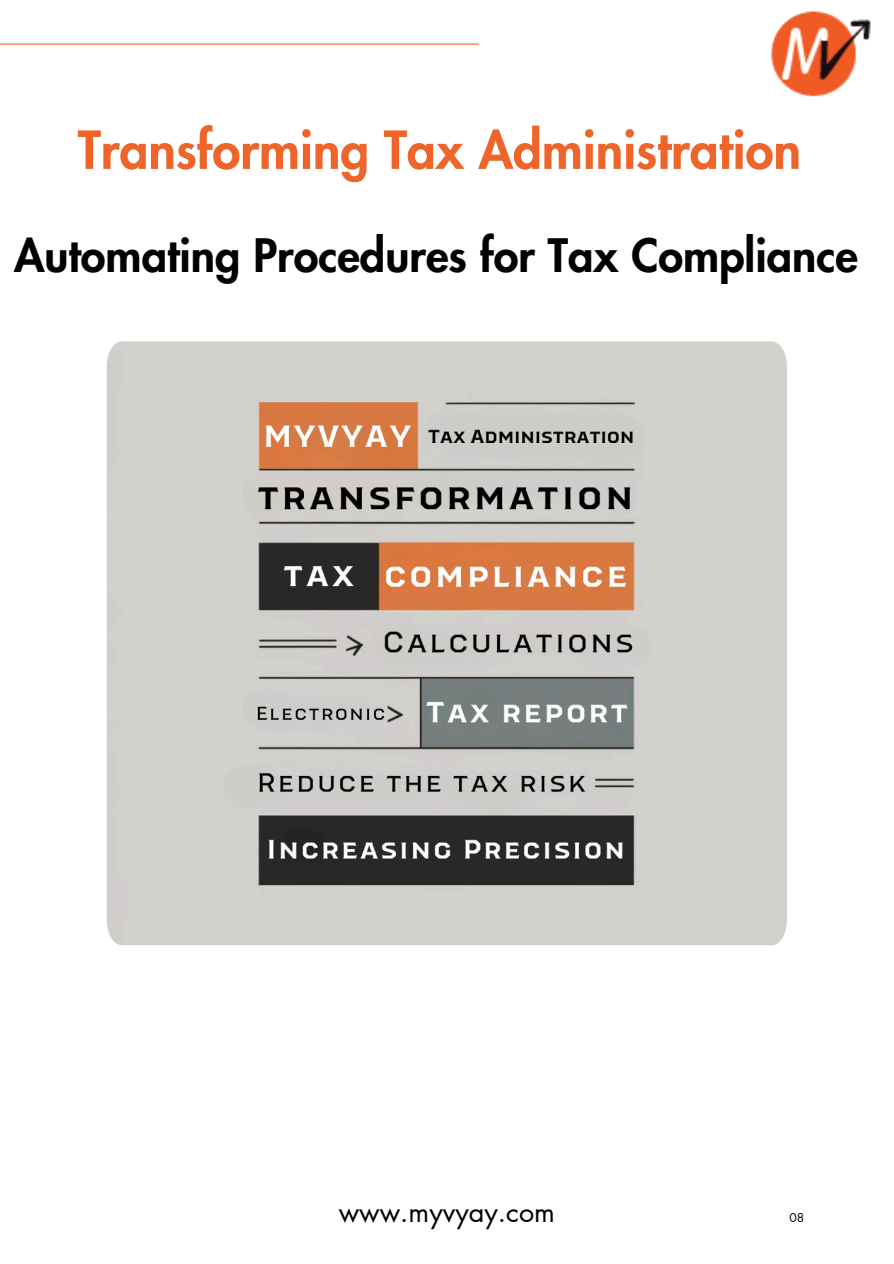
<style>
.page{position:relative;width:894px;height:1264px;background:#fff}
.page>*{position:absolute;margin:0;border:0;box-sizing:border-box;transform-origin:0 0}
.t1{font:800 51px "Futura LT Pro";color:#ed652b}
.t2{font:800 45px "Futura LT Pro";color:#010101}
.t3{font:27px "Futura LT Pro";color:#000}
.t4{font:12px "Futura LT Pro";color:#000}
</style>
<div class="page">
<hr style="left:0;top:44px;width:478px;height:1px;background:#ed652b">
<img style="left:107px;top:341px;width:679px;height:604px">
<img style="left:771px;top:11px;width:98px;height:86px">
<p class="t1" style="left:78px;top:127px;width:724px">Transforming Tax Administration</p>
<p class="t2" style="left:14px;top:235px;width:845px">Automating Procedures for Tax Compliance</p>
<h1 class="t3" style="left:338px;top:1199px;width:218px">www.myvyay.com</h1>
<h2 class="t4" style="left:789px;top:1211px;width:16px">08</h2>
</div>
